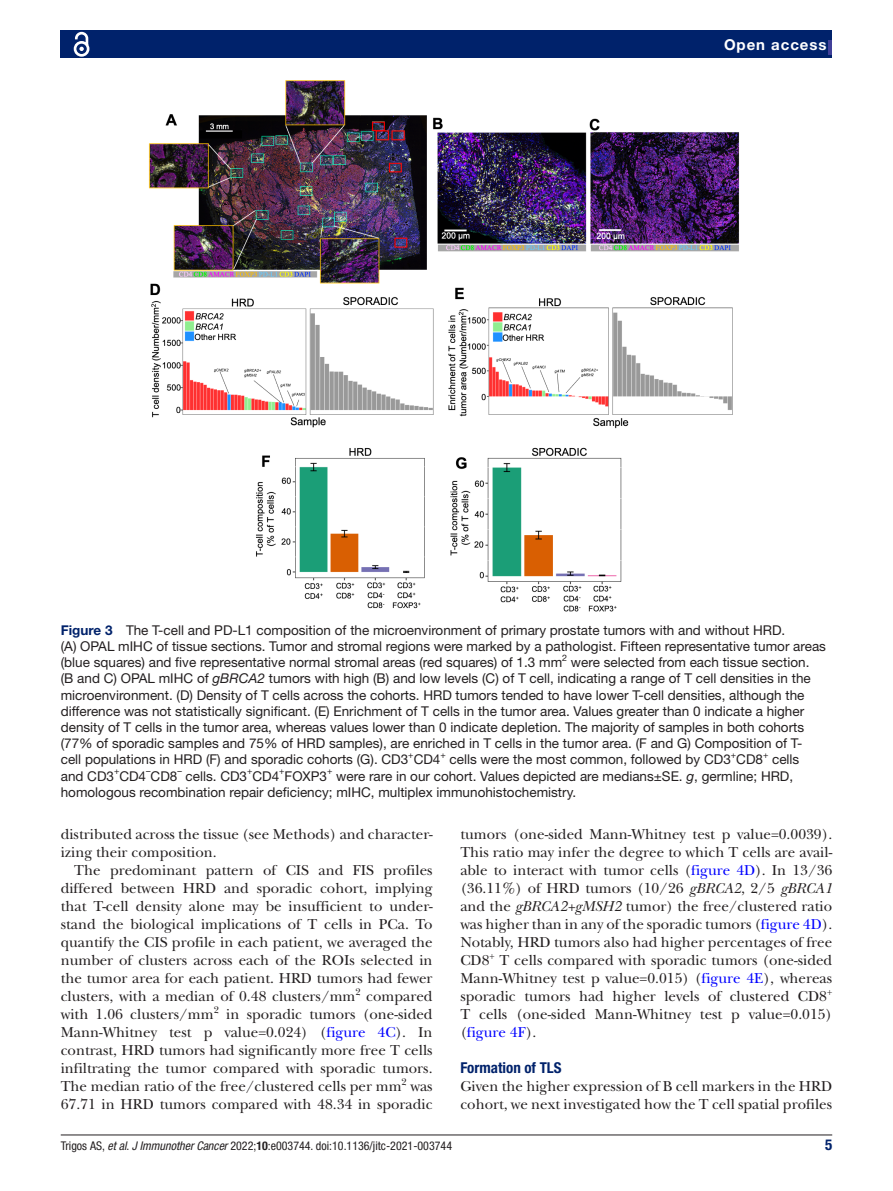
<style>
.page{position:relative;width:893px;height:1191px;background:#fff}
.page>*{position:absolute;margin:0;border:0;box-sizing:border-box;transform-origin:0 0}
.t1{font:15px/18px "New Baskerville";color:#231f20;text-align:justify}
.t2{font:700 condensed 15px "Helvetica Neue LT Std";color:#00226b}
.t3{font:700 15px "Helvetica Neue LT Std";letter-spacing:.065em;color:#fff}
.t4{font:13.5px/16.2px "Helvetica Neue LT Std";color:#231f20}
.t5{font:condensed 12px "Helvetica Neue LT Std";color:#231f20}
.t6{font:9.9px "New Baskerville";color:#231f20}
.t7{font:9px "Helvetica Neue LT Std";color:#231f20}
.s1{font-weight:700;color:#00226b}
.s2{font-style:italic}
.s3{color:#00f}
.s4{font-weight:700}
</style>
<div class="page">
<hr style="left:61px;top:1134px;width:771px;height:1px;background:#231f20">
<div style="left:61px;top:31px;width:771px;height:27px;background:#00226b"></div>
<hr style="left:828px;top:40px;width:4px;height:15px;background:#414099">
<svg style="left:73px;top:31px;width:17px;height:26px"></svg>
<img style="left:148px;top:80px;width:591px;height:532px">
<p class="t3" style="left:724px;top:35px;width:104px">Open access</p>
<p class="t4" style="left:61px;top:621px;width:767px"><span class="s1">Figure 3</span> The T-cell and PD-L1 composition of the microenvironment of primary prostate tumors with and without HRD.<br>(A) OPAL mIHC of tissue sections. Tumor and stromal regions were marked by a pathologist. Fifteen representative tumor areas (blue squares) and five representative normal stromal areas (red squares) of 1.3 mm<sup>2</sup> were selected from each tissue section.<br>(B and C) OPAL mIHC of <span class="s2">gBRCA2</span> tumors with high (B) and low levels (C) of T cell, indicating a range of T cell densities in the microenvironment. (D) Density of T cells across the cohorts. HRD tumors tended to have lower T-cell densities, although the difference was not statistically significant. (E) Enrichment of T cells in the tumor area. Values greater than 0 indicate a higher density of T cells in the tumor area, whereas values lower than 0 indicate depletion. The majority of samples in both cohorts (77% of sporadic samples and 75% of HRD samples), are enriched in T cells in the tumor area. (F and G) Composition of T&shy;cell populations in HRD (F) and sporadic cohorts (G). CD3<sup>+</sup>CD4<sup>+</sup> cells were the most common, followed by CD3<sup>+</sup>CD8<sup>+</sup> cells<br>and CD3<sup>+</sup>CD4 CD8</p>
<p class="t7" style="left:247px;top:766px;width:7px">+</p>
<p class="t7" style="left:279px;top:766px;width:7px">+</p>
<p class="t7" style="left:327px;top:766px;width:7px">+</p>
<p class="t4" style="left:61px;top:767px;width:734px;text-indent:275px">were rare in our cohort. Values depicted are medians±SE. <span class="s2">g</span>, germline; HRD, homologous recombination repair deficiency; mIHC, multiplex immunohistochemistry.</p>
<p class="t7" style="left:146px;top:766px;width:6px">–</p>
<p class="t7" style="left:177px;top:766px;width:6px">–</p>
<p class="t4" style="left:186px;top:767px;width:143px">cells. CD3 CD4 FOXP3</p>
<p class="t1" style="left:61px;top:825px;width:373px">distributed across the tissue (see Methods) and character&shy;izing their composition.</p>
<p class="t1" style="left:61px;top:861px;width:373px;text-indent:14px">The predominant pattern of CIS and FIS profiles differed between HRD and sporadic cohort, implying that T-cell density alone may be insufficient to under&shy;stand the biological implications of T cells in PCa. To quantify the CIS profile in each patient, we averaged the number of clusters across each of the ROIs selected in the tumor area for each patient. HRD tumors had fewer clusters, with a median of 0.48 clusters/mm<sup>2</sup> compared with 1.06 clusters/mm</p>
<p class="t6" style="left:214px;top:1003px;width:7px">2</p>
<p class="t1" style="left:61px;top:1005px;width:373px;text-indent:165px">in sporadic tumors (one-sided Mann-Whitney test p value=0.024) (<span class="s3">figure 4C</span>). In contrast, HRD tumors had significantly more free T cells infiltrating the tumor compared with sporadic tumors.<br>The median ratio of the free/clustered cells per mm</p>
<p class="t6" style="left:402px;top:1075px;width:7px">2</p>
<p class="t1" style="left:61px;top:1077px;width:373px;text-align:right">was<br>67.71 in HRD tumors compared with 48.34 in sporadic</p>
<p class="t1" style="left:460px;top:825px;width:373px">tumors (one-sided Mann-Whitney test p value=0.0039).<br>This ratio may infer the degree to which T cells are avail&shy;able to interact with tumor cells (<span class="s3">figure 4D</span>). In 13/36 (36.11%) of HRD tumors (10/26 <span class="s2">gBRCA2</span>, 2/5 <span class="s2">gBRCA1 </span>and the <span class="s2">gBRCA2+gMSH2</span> tumor) the free/clustered ratio was higher than in any of the sporadic tumors (<span class="s3">figure 4D</span>).<br>Notably, HRD tumors also had higher percentages of free CD8</p>
<p class="t6" style="left:489px;top:949px;width:7px">+</p>
<p class="t1" style="left:460px;top:951px;width:373px;text-indent:39px">T cells compared with sporadic tumors (one-sided Mann-Whitney test p value=0.015) (<span class="s3">figure 4E</span>), whereas sporadic tumors had higher levels of clustered CD8</p>
<p class="t6" style="left:827px;top:985px;width:7px">+</p>
<p class="t1" style="left:460px;top:1005px;width:373px">T cells (one-sided Mann-Whitney test p value=0.015) (<span class="s3">figure 4F</span>).</p>
<p class="t2" style="left:460px;top:1059px;width:103px">Formation of TLS</p>
<p class="t1" style="left:460px;top:1077px;width:373px">Given the higher expression of B cell markers in the HRD cohort, we next investigated how the T cell spatial profiles</p>
<p class="t5" style="left:61px;top:1138px;width:393px">Trigos AS, <span class="s2">et al</span>. <span class="s2">J Immunother Cancer</span> 2022;<span class="s4">10</span>:e003744. doi:10.1136/jitc-2021-003744</p>
<p class="t2" style="left:825px;top:1135px;width:9px">5</p>
</div>
